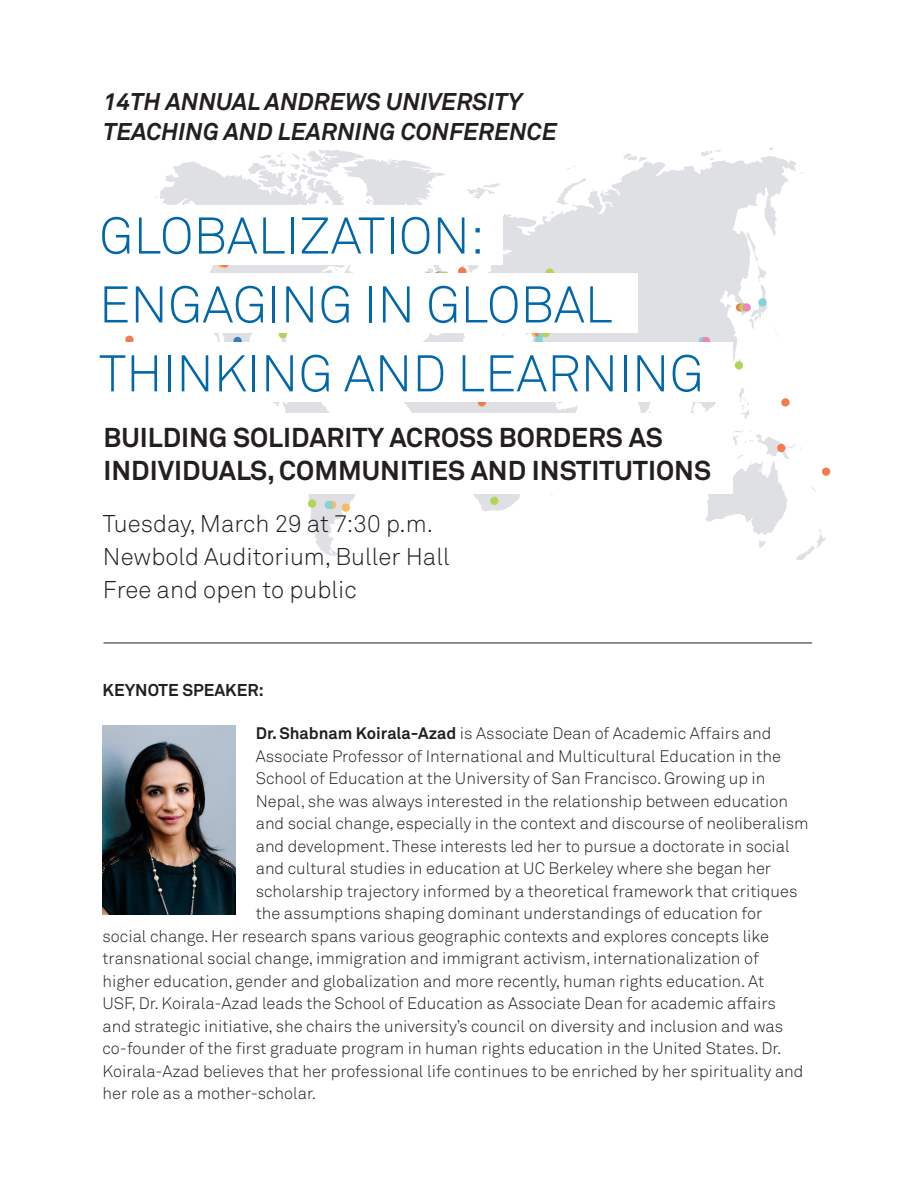
<style>
.page{position:relative;width:918px;height:1188px;background:#fff}
.page>*{position:absolute;margin:0;border:0;box-sizing:border-box;transform-origin:0 0}
.t1{font:50.85px "Akkurat Light Pro";color:#0067aa}
.t2{font:700 27px/32.4px "Akkurat Pro";color:#231f20}
.t3{font:24px "Akkurat Light Pro";color:#231f20}
.t4{font:italic 700 24px/30px "Akkurat Pro";color:#231f20}
.t5{font:700 16.95px "Akkurat Pro";color:#231f20}
.t6{font:16.5px "Akkurat Light Pro";color:#231f20}
.s1{font-family:"Akkurat Pro";font-weight:700}
</style>
<div class="page">
<svg style="left:156px;top:147px;width:670px;height:413px"></svg>
<svg style="left:233px;top:337px;width:9px;height:8px"></svg>
<svg style="left:328px;top:501px;width:8px;height:8px"></svg>
<svg style="left:217px;top:259px;width:9px;height:9px"></svg>
<svg style="left:531px;top:329px;width:9px;height:8px"></svg>
<div style="left:342px;top:504px;width:8px;height:8px;background:#fbbc5e;border-radius:50%"></div>
<svg style="left:736px;top:303px;width:8px;height:9px"></svg>
<div style="left:822px;top:468px;width:8px;height:8px;background:#f37b4e;border-radius:50%"></div>
<svg style="left:781px;top:398px;width:9px;height:9px"></svg>
<div style="left:777px;top:444px;width:8px;height:8px;background:#f37b4e;border-radius:50%"></div>
<svg style="left:221px;top:259px;width:8px;height:9px"></svg>
<svg style="left:458px;top:267px;width:8px;height:9px"></svg>
<div style="left:424px;top:272px;width:8px;height:9px;background:#fff;border-radius:50%"></div>
<svg style="left:125px;top:336px;width:9px;height:8px"></svg>
<svg style="left:478px;top:398px;width:8px;height:9px"></svg>
<div style="left:325px;top:501px;width:8px;height:8px;background:#85d2d8;border-radius:50%"></div>
<svg style="left:758px;top:298px;width:9px;height:9px"></svg>
<svg style="left:699px;top:337px;width:8px;height:8px"></svg>
<div style="left:538px;top:329px;width:8px;height:8px;background:#85d2d8;border-radius:50%"></div>
<svg style="left:437px;top:271px;width:9px;height:9px"></svg>
<svg style="left:535px;top:336px;width:8px;height:9px"></svg>
<div style="left:279px;top:330px;width:8px;height:8px;background:#b3d557;border-radius:50%"></div>
<svg style="left:490px;top:497px;width:9px;height:8px"></svg>
<svg style="left:308px;top:499px;width:8px;height:9px"></svg>
<div style="left:735px;top:361px;width:8px;height:8px;background:#b3d557;border-radius:50%"></div>
<div style="left:541px;top:329px;width:9px;height:8px;background:#b3d557;border-radius:50%"></div>
<svg style="left:546px;top:268px;width:8px;height:9px"></svg>
<svg style="left:739px;top:303px;width:9px;height:9px"></svg>
<svg style="left:441px;top:271px;width:8px;height:9px"></svg>
<div style="left:743px;top:303px;width:8px;height:9px;background:#ed85b7;border-radius:50%"></div>
<svg style="left:702px;top:337px;width:8px;height:8px"></svg>
<div style="left:90px;top:343px;width:643px;height:59px;background:#fff"></div>
<div style="left:90px;top:274px;width:547px;height:59px;background:#fff"></div>
<div style="left:90px;top:205px;width:413px;height:59px;background:#fff"></div>
<img style="left:103px;top:725px;width:133px;height:190px">
<div style="left:90px;top:413px;width:643px;height:80px;background:#fff"></div>
<hr style="left:104px;top:643px;width:708px;height:1px;background:#231f20">
<p class="t4" style="left:103px;top:86px;width:455px">14TH ANNUAL ANDREWS UNIVERSITY<br>TEACHING AND LEARNING CONFERENCE</p>
<p class="t1" style="left:99px;top:206px;width:387px">GLOBALIZATION:</p>
<p class="t1" style="left:99px;top:275px;width:515px">ENGAGING IN GLOBAL</p>
<p class="t1" style="left:99px;top:343px;width:606px">THINKING AND LEARNING</p>
<p class="t2" style="left:104px;top:422px;width:609px">BUILDING SOLIDARITY ACROSS BORDERS AS<br>INDIVIDUALS, COMMUNITIES AND INSTITUTIONS</p>
<p class="t3" style="left:103px;top:509px;width:332px">Tuesday, March 29 at 7:30 p.m.</p>
<p class="t3" style="left:103px;top:542px;width:348px">Newbold Auditorium, Buller Hall</p>
<p class="t3" style="left:103px;top:575px;width:255px">Free and open to public</p>
<p class="t5" style="left:103px;top:680px;width:163px">KEYNOTE SPEAKER:</p>
<p class="t6" style="left:256px;top:723px;width:517px"><span class="s1">Dr. Shabnam Koirala-Azad</span> is Associate Dean of Academic Affairs and</p>
<p class="t6" style="left:256px;top:746px;width:527px">Associate Professor of International and Multicultural Education in the</p>
<p class="t6" style="left:256px;top:768px;width:511px">School of Education at the University of San Francisco. Growing up in</p>
<p class="t6" style="left:256px;top:791px;width:534px">Nepal, she was always interested in the relationship between education</p>
<p class="t6" style="left:256px;top:813px;width:554px">and social change, especially in the context and discourse of neoliberalism</p>
<p class="t6" style="left:256px;top:836px;width:535px">and development. These interests led her to pursue a doctorate in social</p>
<p class="t6" style="left:256px;top:858px;width:517px">and cultural studies in education at UC Berkeley where she began her</p>
<p class="t6" style="left:256px;top:881px;width:543px">scholarship trajectory informed by a theoretical framework that critiques</p>
<p class="t6" style="left:256px;top:903px;width:508px">the assumptions shaping dominant understandings of education for</p>
<p class="t6" style="left:103px;top:926px;width:668px">social change. Her research spans various geographic contexts and explores concepts like</p>
<p class="t6" style="left:103px;top:948px;width:658px">transnational social change, immigration and immigrant activism, internationalization of</p>
<p class="t6" style="left:103px;top:971px;width:663px">higher education, gender and globalization and more recently, human rights education. At</p>
<p class="t6" style="left:103px;top:993px;width:675px">USF, Dr. Koirala-Azad leads the School of Education as Associate Dean for academic affairs</p>
<p class="t6" style="left:103px;top:1016px;width:682px">and strategic initiative, she chairs the university’s council on diversity and inclusion and was</p>
<p class="t6" style="left:103px;top:1038px;width:681px">co-founder of the first graduate program in human rights education in the United States. Dr.</p>
<p class="t6" style="left:103px;top:1061px;width:703px">Koirala-Azad believes that her professional life continues to be enriched by her spirituality and</p>
<p class="t6" style="left:103px;top:1083px;width:215px">her role as a mother-scholar.</p>
</div>
